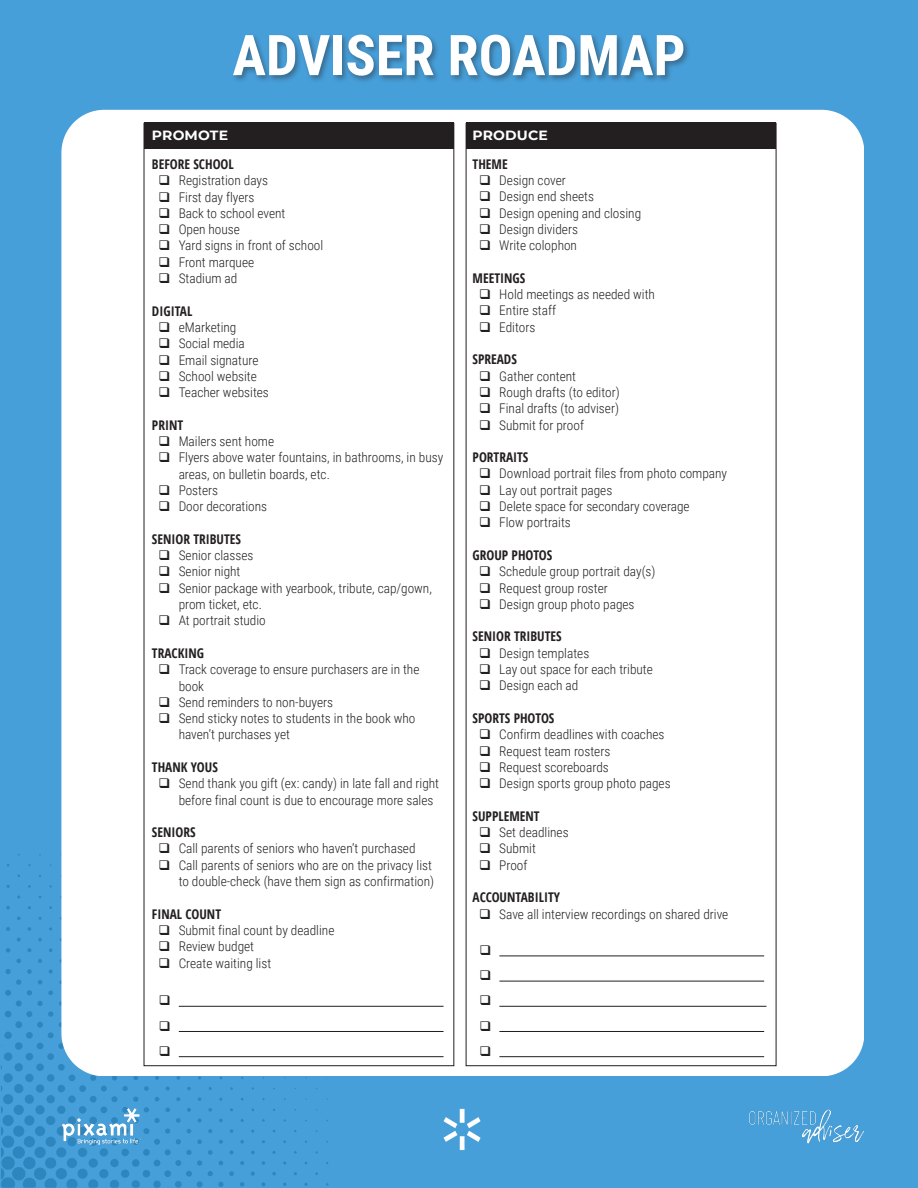
<style>
.page{position:relative;width:918px;height:1188px;background:#479fd9}
.page>*{position:absolute;margin:0;border:0;box-sizing:border-box;transform-origin:0 0}
.t1{font:700 56.25px "Roboto Condensed";color:#fff}
.t2{font:300 13.35px/16.4px "Roboto Condensed";color:#231f20}
.t3{font:700 13.35px "Montserrat";letter-spacing:.01em;color:#fff;scale:1.05 1}
.s1{font-family:"Open Sans Condensed";font-weight:700}
</style>
<div class="page">
<div style="left:1px;top:1156px;width:14px;height:14px;background:#2e86bf;border-radius:50%"></div>
<div style="left:12px;top:1167px;width:14px;height:13px;background:#2e86bf;border-radius:50%"></div>
<div style="left:23px;top:1157px;width:13px;height:12px;background:#2e86bf;border-radius:50%"></div>
<div style="left:34px;top:1168px;width:12px;height:12px;background:#2e86bf;border-radius:50%"></div>
<div style="left:13px;top:1146px;width:12px;height:13px;background:#2e86bf;border-radius:50%"></div>
<div style="left:2px;top:1136px;width:12px;height:12px;background:#2e86bf;border-radius:50%"></div>
<svg style="left:23px;top:1177px;width:13px;height:11px"></svg>
<div style="left:24px;top:1136px;width:11px;height:11px;background:#2e86bf;border-radius:50%"></div>
<div style="left:45px;top:1157px;width:11px;height:12px;background:#2e86bf;border-radius:50%"></div>
<div style="left:34px;top:1147px;width:12px;height:11px;background:#2e86bf;border-radius:50%"></div>
<div style="left:13px;top:1126px;width:11px;height:11px;background:#2e86bf;border-radius:50%"></div>
<div style="left:56px;top:1168px;width:11px;height:11px;background:#2e86bf;border-radius:50%"></div>
<div style="left:2px;top:1115px;width:12px;height:11px;background:#2e86bf;border-radius:50%"></div>
<svg style="left:44px;top:1178px;width:13px;height:10px"></svg>
<svg style="left:66px;top:1179px;width:12px;height:9px"></svg>
<div style="left:45px;top:1137px;width:11px;height:10px;background:#2e86bf;border-radius:50%"></div>
<div style="left:3px;top:1094px;width:10px;height:10px;background:#2e86bf;border-radius:50%"></div>
<div style="left:67px;top:1158px;width:10px;height:10px;background:#2e86bf;border-radius:50%"></div>
<div style="left:24px;top:1115px;width:11px;height:11px;background:#2e86bf;border-radius:50%"></div>
<div style="left:77px;top:1169px;width:11px;height:10px;background:#2e86bf;border-radius:50%"></div>
<div style="left:35px;top:1126px;width:10px;height:10px;background:#2e86bf;border-radius:50%"></div>
<div style="left:14px;top:1105px;width:10px;height:10px;background:#2e86bf;border-radius:50%"></div>
<div style="left:56px;top:1147px;width:10px;height:10px;background:#2e86bf;border-radius:50%"></div>
<svg style="left:88px;top:1179px;width:10px;height:9px"></svg>
<div style="left:14px;top:1084px;width:9px;height:9px;background:#2e86bf;border-radius:50%"></div>
<div style="left:57px;top:1126px;width:9px;height:10px;background:#2e86bf;border-radius:50%"></div>
<div style="left:99px;top:1169px;width:10px;height:9px;background:#2e86bf;border-radius:50%"></div>
<div style="left:35px;top:1105px;width:10px;height:9px;background:#2e86bf;border-radius:50%"></div>
<div style="left:78px;top:1148px;width:9px;height:9px;background:#2e86bf;border-radius:50%"></div>
<div style="left:25px;top:1095px;width:9px;height:9px;background:#2e86bf;border-radius:50%"></div>
<div style="left:67px;top:1137px;width:10px;height:9px;background:#2e86bf;border-radius:50%"></div>
<div style="left:89px;top:1158px;width:9px;height:10px;background:#2e86bf;border-radius:50%"></div>
<div style="left:46px;top:1116px;width:9px;height:9px;background:#2e86bf;border-radius:50%"></div>
<div style="left:36px;top:1084px;width:8px;height:9px;background:#2e86bf;border-radius:50%"></div>
<div style="left:57px;top:1106px;width:9px;height:8px;background:#2e86bf;border-radius:50%"></div>
<div style="left:100px;top:1148px;width:8px;height:9px;background:#2e86bf;border-radius:50%"></div>
<div style="left:46px;top:1095px;width:9px;height:8px;background:#2e86bf;border-radius:50%"></div>
<div style="left:68px;top:1095px;width:8px;height:8px;background:#2e86bf;border-radius:50%"></div>
<div style="left:58px;top:1085px;width:7px;height:7px;background:#2e86bf;border-radius:50%"></div>
<div style="left:79px;top:1106px;width:7px;height:8px;background:#2e86bf;border-radius:50%"></div>
<div style="left:90px;top:1096px;width:7px;height:7px;background:#2e86bf;border-radius:50%"></div>
<div style="left:100px;top:1106px;width:7px;height:7px;background:#2e86bf;border-radius:50%"></div>
<div style="left:79px;top:1085px;width:7px;height:7px;background:#2e86bf;border-radius:50%"></div>
<svg style="left:1px;top:1168px;width:15px;height:20px"></svg>
<div style="left:101px;top:1085px;width:6px;height:7px;background:#3e96d0;border-radius:50%"></div>
<div style="left:111px;top:1096px;width:7px;height:6px;background:#3890ca;border-radius:50%"></div>
<svg style="left:1px;top:1147px;width:3px;height:10px"></svg>
<svg style="left:144px;top:1086px;width:5px;height:5px"></svg>
<svg style="left:16px;top:959px;width:5px;height:4px"></svg>
<svg style="left:197px;top:1139px;width:5px;height:5px"></svg>
<svg style="left:6px;top:948px;width:4px;height:5px"></svg>
<svg style="left:110px;top:1097px;width:82px;height:91px"></svg>
<svg style="left:1px;top:1127px;width:3px;height:9px"></svg>
<svg style="left:240px;top:1182px;width:4px;height:5px"></svg>
<svg style="left:38px;top:959px;width:4px;height:4px"></svg>
<svg style="left:155px;top:1076px;width:4px;height:4px"></svg>
<svg style="left:240px;top:1161px;width:4px;height:4px"></svg>
<svg style="left:27px;top:948px;width:4px;height:4px"></svg>
<svg style="left:197px;top:1150px;width:37px;height:37px"></svg>
<svg style="left:219px;top:1140px;width:4px;height:4px"></svg>
<svg style="left:6px;top:927px;width:4px;height:4px"></svg>
<svg style="left:187px;top:1108px;width:4px;height:4px"></svg>
<svg style="left:176px;top:1097px;width:4px;height:4px"></svg>
<svg style="left:17px;top:938px;width:4px;height:4px"></svg>
<svg style="left:208px;top:1129px;width:4px;height:4px"></svg>
<svg style="left:166px;top:1086px;width:4px;height:5px"></svg>
<svg style="left:251px;top:1172px;width:4px;height:4px"></svg>
<svg style="left:261px;top:1182px;width:4px;height:4px"></svg>
<svg style="left:1px;top:1106px;width:2px;height:7px"></svg>
<svg style="left:1px;top:969px;width:137px;height:122px"></svg>
<div style="left:61px;top:110px;width:803px;height:966px;background:#fff"></div>
<img style="left:61px;top:1108px;width:79px;height:36px">
<img style="left:749px;top:1109px;width:115px;height:35px">
<img style="left:443px;top:1108px;width:38px;height:42px">
<div style="left:232px;top:33px;width:459px;height:51px;background:#231f20;opacity:.4"></div>
<div style="left:144px;top:123px;width:310px;height:943px;background:#fff"></div>
<div style="left:144px;top:123px;width:310px;height:26px;background:#231f20"></div>
<div style="left:466px;top:123px;width:310px;height:943px;background:#fff"></div>
<div style="left:466px;top:123px;width:310px;height:26px;background:#231f20"></div>
<hr style="left:499px;top:956px;width:265px;height:1px;background:#231f20">
<hr style="left:499px;top:981px;width:265px;height:1px;background:#231f20">
<hr style="left:499px;top:1006px;width:267px;height:1px;background:#231f20">
<hr style="left:499px;top:1031px;width:265px;height:1px;background:#231f20">
<hr style="left:499px;top:1056px;width:265px;height:1px;background:#231f20">
<hr style="left:179px;top:1006px;width:265px;height:1px;background:#231f20">
<hr style="left:179px;top:1031px;width:265px;height:1px;background:#231f20">
<hr style="left:179px;top:1056px;width:265px;height:1px;background:#231f20">
<p class="t1" style="left:232px;top:16px;width:455px">ADVISER ROADMAP</p>
<p class="t3" style="left:152px;top:126px;width:74px">PROMOTE</p>
<p class="t3" style="left:473px;top:126px;width:73px">PRODUCE</p>
<p class="t2" style="left:179px;top:156px;width:146px;text-indent:-27px"><span class="s1">BEFORE SCHOOL<br></span>Registration days<br>First day flyers<br>Back to school event<br>Open house<br>Yard signs in front of school<br>Front marquee<br>Stadium ad</p>
<p class="t2" style="left:179px;top:302px;width:92px;text-indent:-27px"><span class="s1">DIGITAL<br></span>eMarketing<br>Social media<br>Email signature<br>School website<br>Teacher websites</p>
<p class="t2" style="left:179px;top:416px;width:266px;text-indent:-27px"><span class="s1">PRINT<br></span>Mailers sent home<br>Flyers above water fountains, in bathrooms, in busy areas, on bulletin boards, etc.<br>Posters<br>Door decorations</p>
<p class="t2" style="left:179px;top:530px;width:255px;text-indent:-27px"><span class="s1">SENIOR TRIBUTES<br></span>Senior classes<br>Senior night<br>Senior package with yearbook, tribute, cap/gown, prom ticket, etc.<br>At portrait studio</p>
<p class="t2" style="left:179px;top:644px;width:242px;text-indent:-27px"><span class="s1">TRACKING<br></span>Track coverage to ensure purchasers are in the book<br>Send reminders to non-buyers<br>Send sticky notes to students in the book who haven’t purchases yet</p>
<p class="t2" style="left:179px;top:759px;width:262px;text-indent:-27px"><span class="s1">THANK YOUS<br></span>Send thank you gift (ex: candy) in late fall and right before final count is due to encourage more sales</p>
<p class="t2" style="left:179px;top:824px;width:257px;text-indent:-27px"><span class="s1">SENIORS<br></span>Call parents of seniors who haven’t purchased Call parents of seniors who are on the privacy list to double-check (have them sign as confirmation)</p>
<p class="t2" style="left:179px;top:905px;width:157px;text-indent:-27px"><span class="s1">FINAL COUNT<br></span>Submit final count by deadline<br>Review budget<br>Create waiting list</p>
<p class="t2" style="left:499px;top:155px;width:143px;text-indent:-27px"><span class="s1">THEME<br></span>Design cover<br>Design end sheets<br>Design opening and closing<br>Design dividers<br>Write colophon</p>
<p class="t2" style="left:499px;top:269px;width:157px;text-indent:-27px"><span class="s1">MEETINGS<br></span>Hold meetings as needed with<br>Entire staff<br>Editors</p>
<p class="t2" style="left:499px;top:351px;width:122px;text-indent:-27px"><span class="s1">SPREADS<br></span>Gather content<br>Rough drafts (to editor)<br>Final drafts (to adviser)<br>Submit for proof</p>
<p class="t2" style="left:499px;top:449px;width:229px;text-indent:-27px"><span class="s1">PORTRAITS<br></span>Download portrait files from photo company<br>Lay out portrait pages<br>Delete space for secondary coverage<br>Flow portraits</p>
<p class="t2" style="left:499px;top:547px;width:158px;text-indent:-27px"><span class="s1">GROUP PHOTOS<br></span>Schedule group portrait day(s)<br>Request group roster<br>Design group photo pages</p>
<p class="t2" style="left:499px;top:628px;width:155px;text-indent:-27px"><span class="s1">SENIOR TRIBUTES<br></span>Design templates<br>Lay out space for each tribute<br>Design each ad</p>
<p class="t2" style="left:499px;top:710px;width:173px;text-indent:-27px"><span class="s1">SPORTS PHOTOS<br></span>Confirm deadlines with coaches<br>Request team rosters<br>Request scoreboards<br>Design sports group photo pages</p>
<p class="t2" style="left:499px;top:807px;width:71px;text-indent:-27px"><span class="s1">SUPPLEMENT<br></span>Set deadlines<br>Submit<br>Proof</p>
<p class="t2" style="left:499px;top:889px;width:231px;text-indent:-27px"><span class="s1">ACCOUNTABILITY<br></span>Save all interview recordings on shared drive</p>
</div>
